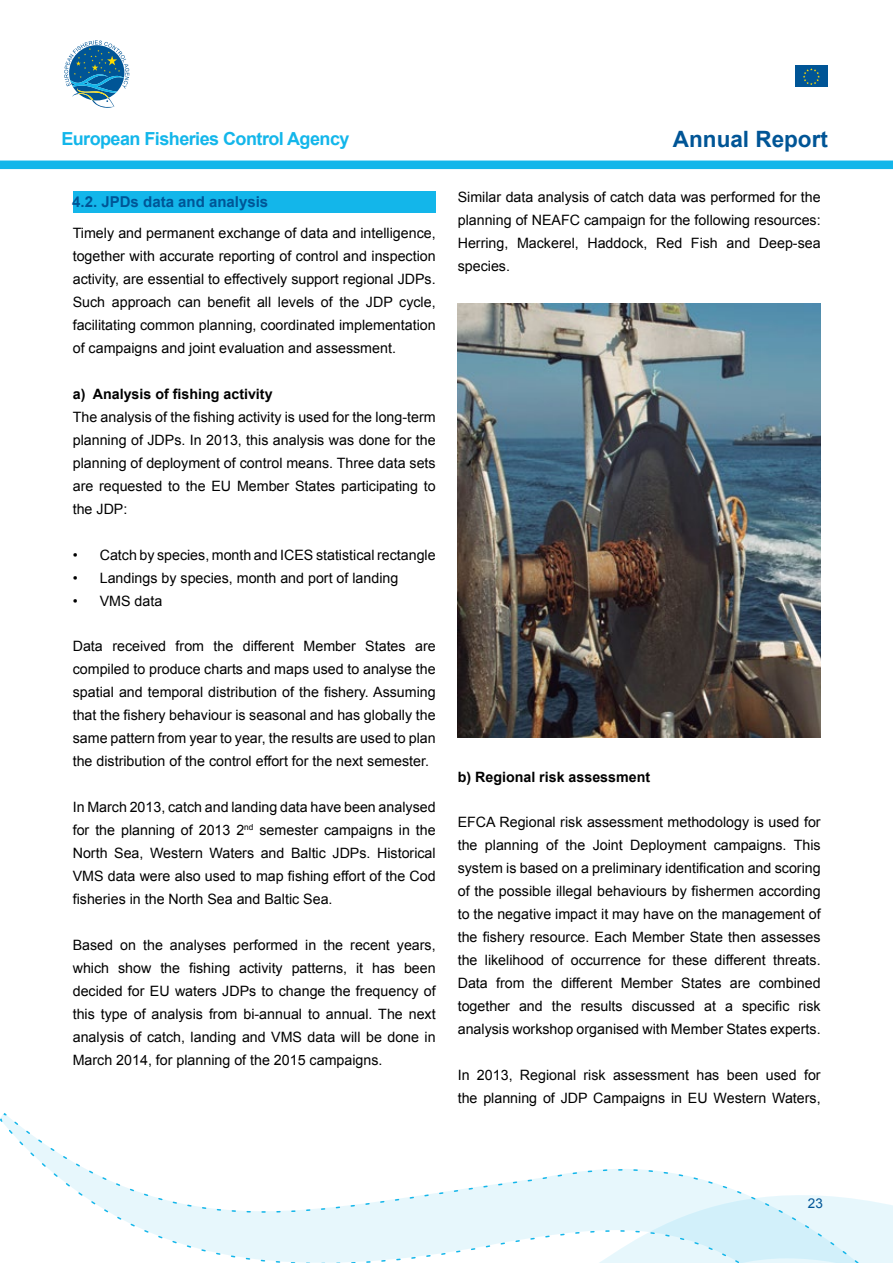
<style>
.page{position:relative;width:893px;height:1263px;background:#fff}
.page>*{position:absolute;margin:0;border:0;box-sizing:border-box;transform-origin:0 0}
.t1{font:700 22.5px "Arial";color:#005596}
.t2{font:700 18px "Arial";letter-spacing:-.03em;color:#13b6ea}
.t3{font:700 15px "Arial";color:#005596}
.t4{font:14.25px/23px "Arial";color:#000;text-align:justify}
.t5{font:700 14.25px "Arial";color:#000}
.t6{font:13.5px "Arial";color:#005596}
</style>
<div class="page">
<svg style="left:0;top:1113px;width:893px;height:150px"></svg>
<div style="left:0;top:161px;width:893px;height:8px;background:#13b6ea"></div>
<div style="left:795px;top:66px;width:33px;height:21px;background:#005596"></div>
<svg style="left:803px;top:68px;width:17px;height:17px"></svg>
<svg style="left:64px;top:40px;width:65px;height:68px"></svg>
<div style="left:73px;top:191px;width:363px;height:22px;background:#13b6ea"></div>
<img style="left:458px;top:303px;width:363px;height:434px">
<p class="t2" style="left:61px;top:127px;width:290px">European Fisheries Control Agency</p>
<h1 class="t1" style="left:673px;top:124px;width:157px">Annual Report</h1>
<p class="t3" style="left:72px;top:192px;width:197px">4.2. JPDs data and analysis</p>
<p class="t4" style="left:458px;top:185px;width:364px">Similar data analysis of catch data was performed for the planning of NEAFC campaign for the following resources:<br>Herring, Mackerel, Haddock, Red Fish and Deep-sea species.</p>
<p class="t4" style="left:73px;top:222px;width:364px">Timely and permanent exchange of data and intelligence, together with accurate reporting of control and inspection activity, are essential to effectively support regional JDPs.<br>Such approach can benefit all levels of the JDP cycle, facilitating common planning, coordinated implementation of campaigns and joint evaluation and assessment.</p>
<p class="t5" style="left:73px;top:384px;width:201px">a) Analysis of fishing activity</p>
<p class="t4" style="left:73px;top:406px;width:364px">The analysis of the fishing activity is used for the long-term planning of JDPs. In 2013, this analysis was done for the planning of deployment of control means. Three data sets are requested to the EU Member States participating to the JDP:</p>
<p class="t4" style="left:73px;top:543px;width:364px">• Catch by species, month and ICES statistical rectangle</p>
<p class="t4" style="left:73px;top:566px;width:327px">• Landings by species, month and port of landing</p>
<p class="t4" style="left:73px;top:589px;width:91px">• VMS data</p>
<p class="t4" style="left:73px;top:635px;width:364px">Data received from the different Member States are compiled to produce charts and maps used to analyse the spatial and temporal distribution of the fishery. Assuming that the fishery behaviour is seasonal and has globally the same pattern from year to year, the results are used to plan the distribution of the control effort for the next semester.</p>
<p class="t4" style="left:73px;top:796px;width:364px">In March 2013, catch and landing data have been analysed for the planning of 2013 2<sup>nd</sup> semester campaigns in the North Sea, Western Waters and Baltic JDPs. Historical VMS data were also used to map fishing effort of the Cod fisheries in the North Sea and Baltic Sea.</p>
<p class="t4" style="left:73px;top:933px;width:364px">Based on the analyses performed in the recent years, which show the fishing activity patterns, it has been decided for EU waters JDPs to change the frequency of this type of analysis from bi-annual to annual. The next analysis of catch, landing and VMS data will be done in March 2014, for planning of the 2015 campaigns.</p>
<p class="t5" style="left:458px;top:767px;width:194px">b) Regional risk assessment</p>
<p class="t4" style="left:458px;top:811px;width:364px">EFCA Regional risk assessment methodology is used for the planning of the Joint Deployment campaigns. This system is based on a preliminary identification and scoring of the possible illegal behaviours by fishermen according to the negative impact it may have on the management of the fishery resource. Each Member State then assesses the likelihood of occurrence for these different threats.<br>Data from the different Member States are combined together and the results discussed at a specific risk analysis workshop organised with Member States experts.</p>
<p class="t4" style="left:458px;top:1064px;width:364px">In 2013, Regional risk assessment has been used for the planning of JDP Campaigns in EU Western Waters,</p>
<p class="t6" style="left:808px;top:1194px;width:17px">23</p>
</div>
